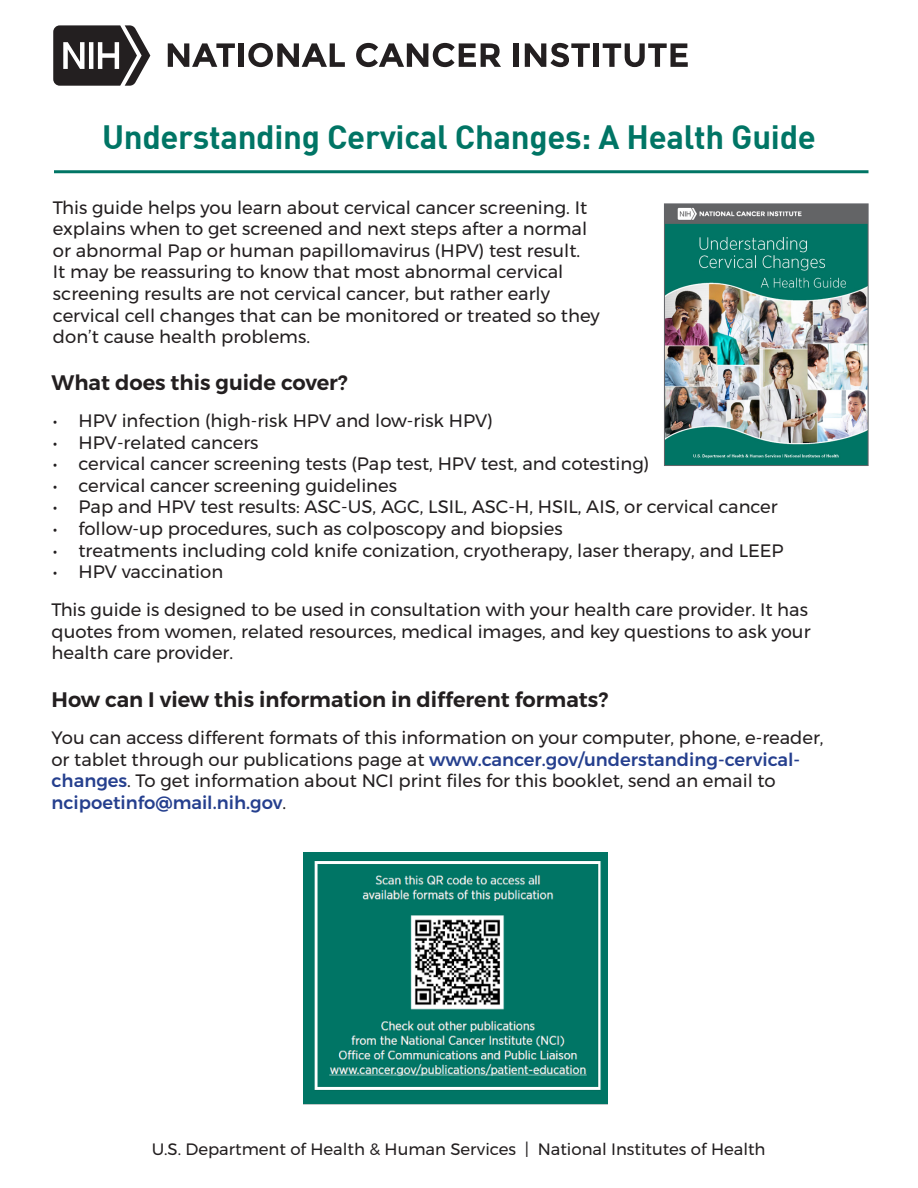
<style>
.page{position:relative;width:918px;height:1188px;background:#fff}
.page>*{position:absolute;margin:0;border:0;box-sizing:border-box;transform-origin:0 0}
.t1{font:33px "DIN Bold";letter-spacing:-.01em;color:#007565}
.t2{font:600 21px "Montserrat";color:#231f20}
.t3{font:18px/21.6px "Montserrat";color:#231f20}
.t4{font:16.5px "Montserrat";color:#231f20}
.s1{font-weight:500;color:#253f8e}
</style>
<div class="page">
<svg style="left:168px;top:43px;width:67px;height:24px"></svg>
<div style="left:239px;top:43px;width:5px;height:24px;background:#231f20"></div>
<svg style="left:248px;top:43px;width:97px;height:24px"></svg>
<svg style="left:356px;top:43px;width:145px;height:24px"></svg>
<div style="left:514px;top:43px;width:5px;height:24px;background:#231f20"></div>
<svg style="left:525px;top:43px;width:65px;height:24px"></svg>
<div style="left:594px;top:43px;width:5px;height:24px;background:#231f20"></div>
<svg style="left:603px;top:43px;width:85px;height:24px"></svg>
<svg style="left:53px;top:25px;width:97px;height:61px"></svg>
<hr style="left:54px;top:170px;width:814px;height:3px;background:#007565">
<img style="left:666px;top:206px;width:200px;height:258px">
<div style="left:664px;top:204px;width:204px;height:262px;border:1px solid #64656a"></div>
<img style="left:303px;top:852px;width:305px;height:252px">
<p class="t1" style="left:102px;top:115px;width:715px">Understanding Cervical Changes: A Health Guide</p>
<p class="t3" style="left:53px;top:196px;width:548px">This guide helps you learn about cervical cancer screening. It explains when to get screened and next steps after a normal or abnormal Pap or human papillomavirus (HPV) test result.<br>It may be reassuring to know that most abnormal cervical screening results are not cervical cancer, but rather early cervical cell changes that can be monitored or treated so they don’t cause health problems.</p>
<p class="t2" style="left:51px;top:366px;width:298px">What does this guide cover?</p>
<p class="t3" style="left:53px;top:410px;width:441px">• HPV infection (high-risk HPV and low-risk HPV)</p>
<p class="t3" style="left:53px;top:431px;width:207px">• HPV-related cancers</p>
<p class="t3" style="left:53px;top:453px;width:598px">• cervical cancer screening tests (Pap test, HPV test, and cotesting)</p>
<p class="t3" style="left:53px;top:474px;width:346px">• cervical cancer screening guidelines</p>
<p class="t3" style="left:53px;top:496px;width:726px">• Pap and HPV test results: ASC-US, AGC, LSIL, ASC-H, HSIL, AIS, or cervical cancer</p>
<p class="t3" style="left:53px;top:518px;width:511px">• follow-up procedures, such as colposcopy and biopsies</p>
<p class="t3" style="left:53px;top:539px;width:732px">• treatments including cold knife conization, cryotherapy, laser therapy, and LEEP</p>
<p class="t3" style="left:53px;top:561px;width:172px">• HPV vaccination</p>
<p class="t3" style="left:51px;top:599px;width:761px">This guide is designed to be used in consultation with your health care provider. It has quotes from women, related resources, medical images, and key questions to ask your health care provider.</p>
<p class="t2" style="left:51px;top:683px;width:558px">How can I view this information in different formats?</p>
<p class="t3" style="left:51px;top:727px;width:774px">You can access different formats of this information on your computer, phone, e-reader, or tablet through our publications page at <span class="s1">www.cancer.gov/understanding-cervical&shy;changes</span>. To get information about NCI print files for this booklet, send an email to <span class="s1">ncipoetinfo@mail.nih.gov</span>.</p>
<p class="t4" style="left:152px;top:1137px;width:615px">U.S. Department of Health &amp; Human Services | National Institutes of Health</p>
</div>
